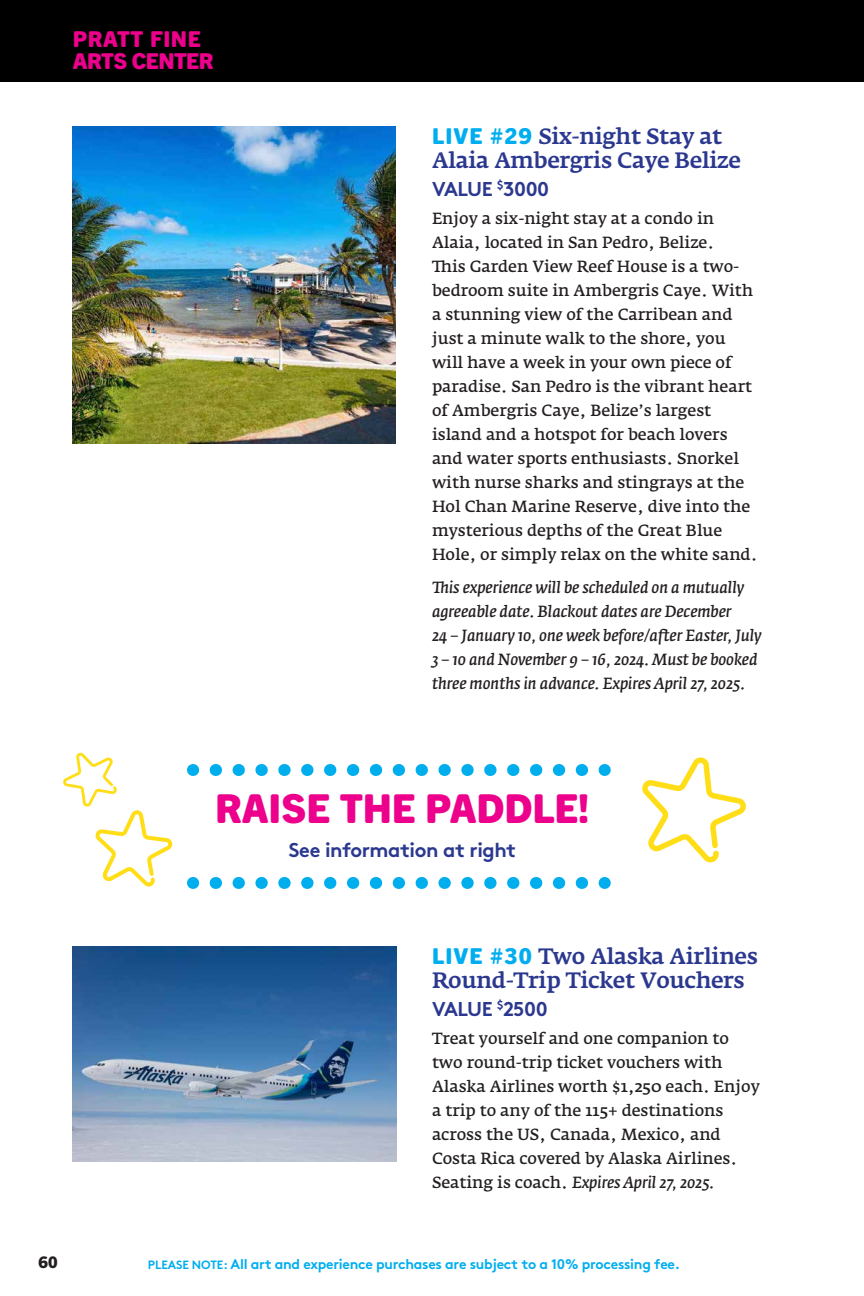
<style>
.page{position:relative;width:864px;height:1296px;background:#fff}
.page>*{position:absolute;margin:0;border:0;box-sizing:border-box;transform-origin:0 0}
.t1{font:800 40px "Trade Gothic Next SR Pro";letter-spacing:-.005em;color:#ec008c}
.t2{font:500 22px/24px "Fedra Serif A Pro";letter-spacing:-.02em;color:#2b388f}
.t3{font:800 22px/22px "Trade Gothic Next SR Pro";letter-spacing:-.025em;color:#ec008c}
.t4{font:700 20px "Brown Std";letter-spacing:-.02em;color:#2b388f}
.t5{font:16px/24px "Fedra Serif A Pro";letter-spacing:-.005em;color:#231f20}
.t6{font:italic 16px/24px "Fedra Serif A Pro";letter-spacing:-.005em;color:#231f20}
.t7{font:800 16px "Trade Gothic Next SR Pro";color:#231f20}
.t8{font:700 14px "Brown Std";letter-spacing:-.02em;color:#00aeef}
.s1{font-family:"Trade Gothic Next SR Pro";font-weight:800;color:#00aeef}
.s2{font-style:italic}
.s3{font-size:12px}
</style>
<div class="page">
<svg style="left:216px;top:764px;width:373px;height:12px"></svg>
<svg style="left:193px;top:764px;width:1px;height:12px"></svg>
<svg style="left:605px;top:764px;width:1px;height:12px"></svg>
<svg style="left:216px;top:877px;width:373px;height:12px"></svg>
<svg style="left:193px;top:877px;width:1px;height:12px"></svg>
<svg style="left:605px;top:877px;width:1px;height:12px"></svg>
<img style="left:72px;top:946px;width:324px;height:216px">
<img style="left:72px;top:126px;width:324px;height:318px">
<svg style="left:642px;top:757px;width:104px;height:106px"></svg>
<svg style="left:63px;top:752px;width:110px;height:135px"></svg>
<div style="left:0;top:0;width:864px;height:82px;background:#000"></div>
<h2 class="t3" style="left:73px;top:26px;width:142px">PRATT FINE<br>ARTS CENTER</h2>
<h2 class="t2" style="left:432px;top:124px;width:311px"><span class="s1">LIVE #29</span> Six-night Stay at<br>Alaia Ambergris Caye Belize</h2>
<p class="t4" style="left:432px;top:177px;width:119px">VALUE <sup>$</sup>3000</p>
<p class="t5" style="left:432px;top:207px;width:327px">Enjoy a six-night stay at a condo in Alaia, located in San Pedro, Belize.<br>This Garden View Reef House is a two&shy;bedroom suite in Ambergris Caye. With a stunning view of the Carribean and just a minute walk to the shore, you will have a week in your own piece of paradise. San Pedro is the vibrant heart of Ambergris Caye, Belize’s largest island and a hotspot for beach lovers and water sports enthusiasts. Snorkel with nurse sharks and stingrays at the Hol Chan Marine Reserve, dive into the mysterious depths of the Great Blue Hole, or simply relax on the white sand.</p>
<p class="t6" style="left:432px;top:576px;width:331px">This experience will be scheduled on a mutually agreeable date. Blackout dates are December<br>24 – January 10, one week before/after Easter, July 3 – 10 and November 9 – 16, 2024. Must be booked three months in advance. Expires April 27, 2025.</p>
<h1 class="t1" style="left:215px;top:781px;width:376px">RAISE THE PADDLE!</h1>
<p class="t4" style="left:289px;top:838px;width:229px">See information at right</p>
<h2 class="t2" style="left:432px;top:944px;width:327px"><span class="s1">LIVE #30</span> Two Alaska Airlines<br>Round-Trip Ticket Vouchers</h2>
<p class="t4" style="left:432px;top:997px;width:117px">VALUE <sup>$</sup>2500</p>
<p class="t5" style="left:432px;top:1027px;width:329px">Treat yourself and one companion to two round-trip ticket vouchers with Alaska Airlines worth $1,250 each. Enjoy a trip to any of the 115+ destinations across the US, Canada, Mexico, and Costa Rica covered by Alaska Airlines.<br>Seating is coach. <span class="s2">Expires April 27, 2025.</span></p>
<p class="t7" style="left:39px;top:1251px;width:21px">60</p>
<p class="t8" style="left:148px;top:1255px;width:534px"><span class="s3">PLEASE NOTE:</span> All art and experience purchases are subject to a 10% processing fee.</p>
</div>
